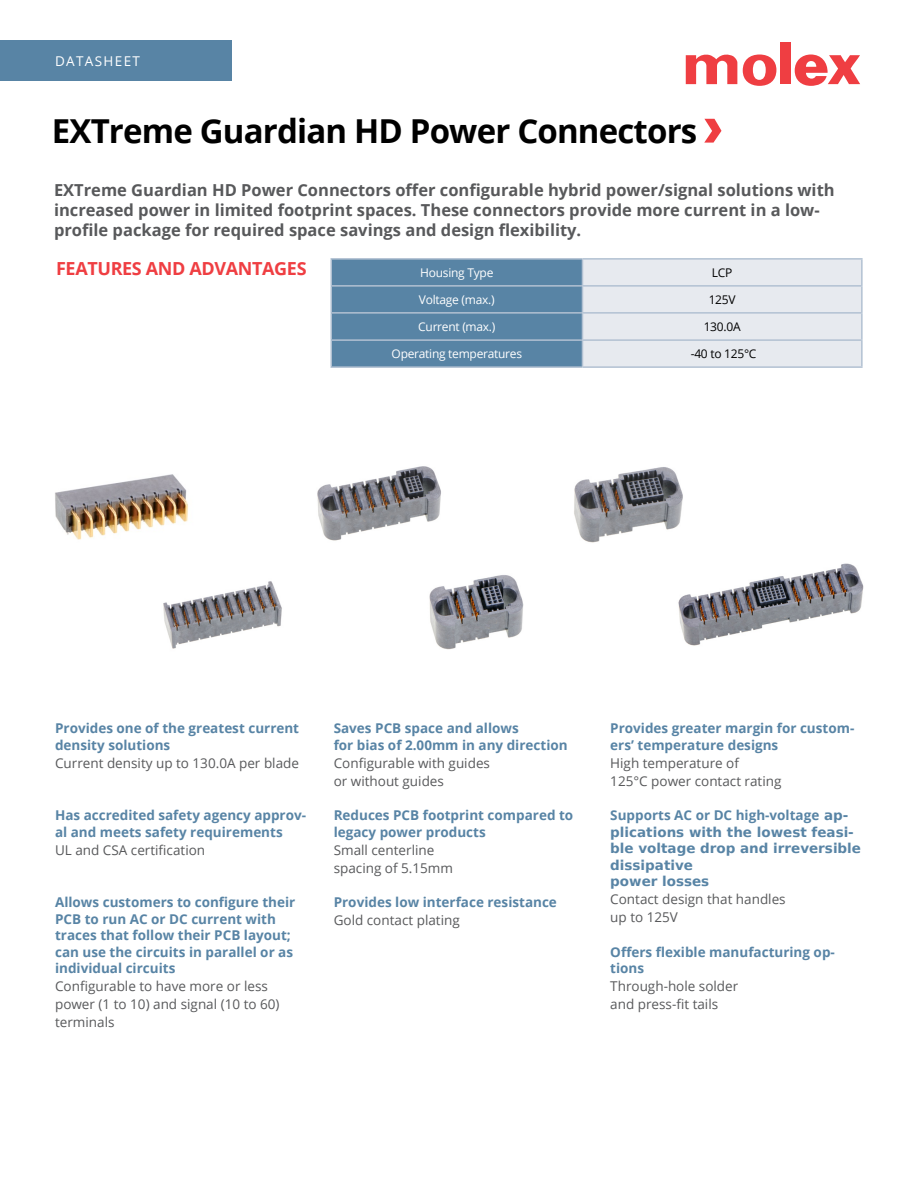
<style>
.page{position:relative;width:918px;height:1188px;background:#fff}
.page>*{position:absolute;margin:0;border:0;box-sizing:border-box;transform-origin:0 0}
.t1{font:700 33px "Open Sans";letter-spacing:-.025em;color:#000}
.t2{font:700 18px "Open Sans";letter-spacing:-.02em;color:#ef3e42}
.t3{font:700 16.5px/19.5px "Open Sans";color:#58595b}
.t4{font:700 13.5px/16.5px "Open Sans";color:#5884a5}
.t5{font:13.5px/18px "Open Sans";color:#58595b}
.t6{font:700 13.5px/16.5px "Bitstream Vera Sans";color:#5884a5}
.t7{font:13.5px "Open Sans";letter-spacing:.1em;color:#fff}
.t8{font:12px "Open Sans";letter-spacing:-.02em;color:#fff}
.t9{font:12px "Open Sans";letter-spacing:-.02em;color:#000}
.s1{font-family:"Bitstream Vera Sans"}
</style>
<div class="page">
<div style="left:0;top:40px;width:231px;height:41px;background:#5884a5"></div>
<div style="left:780px;top:43px;width:10px;height:41px;background:#ef3e42"></div>
<svg style="left:743px;top:55px;width:33px;height:31px"></svg>
<svg style="left:686px;top:54px;width:51px;height:30px"></svg>
<svg style="left:795px;top:55px;width:65px;height:31px"></svg>
<svg style="left:704px;top:119px;width:17px;height:24px"></svg>
<hr style="left:330px;top:260px;width:2px;height:25px;background:#b2c1d2">
<hr style="left:330px;top:258px;width:252px;height:2px;background:#b2c1d2">
<hr style="left:330px;top:287px;width:2px;height:25px;background:#b2c1d2">
<hr style="left:330px;top:314px;width:2px;height:25px;background:#b2c1d2">
<hr style="left:330px;top:341px;width:2px;height:25px;background:#b2c1d2">
<hr style="left:582px;top:258px;width:281px;height:2px;background:#b2c1d2">
<hr style="left:330px;top:285px;width:252px;height:2px;background:#b2c1d2">
<hr style="left:861px;top:260px;width:2px;height:25px;background:#b2c1d2">
<hr style="left:861px;top:287px;width:2px;height:25px;background:#b2c1d2">
<hr style="left:861px;top:314px;width:2px;height:25px;background:#b2c1d2">
<svg style="left:331px;top:259px;width:531px;height:107px;background:#a3b9cc"></svg>
<hr style="left:861px;top:341px;width:2px;height:25px;background:#b2c1d2">
<hr style="left:582px;top:285px;width:281px;height:2px;background:#b2c1d2">
<hr style="left:330px;top:312px;width:252px;height:2px;background:#b2c1d2">
<hr style="left:582px;top:312px;width:281px;height:2px;background:#b2c1d2">
<hr style="left:330px;top:339px;width:252px;height:2px;background:#b2c1d2">
<hr style="left:582px;top:339px;width:281px;height:2px;background:#b2c1d2">
<hr style="left:330px;top:366px;width:252px;height:2px;background:#b2c1d2">
<hr style="left:582px;top:366px;width:281px;height:2px;background:#b2c1d2">
<img style="left:429px;top:575px;width:95px;height:75px">
<img style="left:317px;top:466px;width:124px;height:75px">
<img style="left:574px;top:467px;width:109px;height:76px">
<img style="left:638px;top:536px;width:226px;height:110px">
<img style="left:163px;top:581px;width:119px;height:68px">
<img style="left:55px;top:474px;width:133px;height:66px">
<p class="t7" style="left:55px;top:52px;width:87px">DATASHEET</p>
<h1 class="t1" style="left:52px;top:107px;width:647px">EXTreme Guardian HD Power Connectors</h1>
<p class="t3" style="left:54px;top:180px;width:782px">EXTreme Guardian HD Power Connectors offer configurable hybrid power/signal solutions with increased power in limited footprint spaces. These connectors provide more current in a low&shy;profile package for required space savings and design flexibility.</p>
<h2 class="t2" style="left:56px;top:255px;width:252px">FEATURES AND ADVANTAGES</h2>
<p class="t8" style="left:420px;top:264px;width:75px">Housing Type</p>
<p class="t9" style="left:712px;top:264px;width:22px">LCP</p>
<p class="t8" style="left:419px;top:291px;width:77px">Voltage (max.)</p>
<p class="t9" style="left:709px;top:291px;width:28px">125V</p>
<p class="t8" style="left:418px;top:319px;width:79px">Current (max.)</p>
<p class="t9" style="left:704px;top:319px;width:38px">130.0A</p>
<p class="t8" style="left:392px;top:346px;width:132px">Operating temperatures</p>
<p class="t9" style="left:691px;top:346px;width:67px">-40 to 125°C</p>
<p class="t4" style="left:55px;top:720px;width:246px">Provides one of the greatest current density solutions</p>
<p class="t5" style="left:55px;top:753px;width:245px">Current density up to 130.0A per blade</p>
<p class="t4" style="left:55px;top:807px;width:253px">Has accredited safety agency approv&shy;al and meets safety requirements</p>
<p class="t5" style="left:55px;top:840px;width:152px">UL and CSA certification</p>
<p class="t4" style="left:55px;top:894px;width:242px">Allows customers to configure their<br>PCB to run AC or DC current with traces that follow their PCB layout; can use the circuits in parallel or as individual circuits</p>
<p class="t5" style="left:55px;top:977px;width:226px">Configurable to have more or less power (1 to 10) and signal (10 to 60) terminals</p>
<p class="t4" style="left:334px;top:720px;width:235px">Saves PCB space and allows<br>for bias of 2.00mm in any direction</p>
<p class="t5" style="left:334px;top:753px;width:158px">Configurable with guides or without guides</p>
<p class="t4" style="left:334px;top:807px;width:241px">Reduces PCB footprint compared to legacy power products</p>
<p class="t5" style="left:334px;top:840px;width:121px">Small centerline spacing of 5.15mm</p>
<p class="t4" style="left:334px;top:894px;width:225px">Provides low interface resistance</p>
<p class="t5" style="left:334px;top:911px;width:128px">Gold contact plating</p>
<p class="t4" style="left:610px;top:720px;width:246px">Provides greater margin for custom&shy;ers’ temperature designs</p>
<p class="t5" style="left:610px;top:753px;width:173px">High temperature of<br>125°C power contact rating</p>
<p class="t4" style="left:610px;top:807px;width:240px">Supports AC or DC high-voltage <span class="s1">ap-</span></p>
<p class="t6" style="left:610px;top:824px;width:252px">plications with the lowest feasi&shy;ble voltage drop and irreversible dissipative<br>power losses</p>
<p class="t5" style="left:610px;top:890px;width:177px">Contact design that handles up to 125V</p>
<p class="t4" style="left:610px;top:943px;width:226px">Offers flexible manufacturing op&shy;tions</p>
<p class="t5" style="left:610px;top:977px;width:130px">Through-hole solder and press-fit tails</p>
</div>
